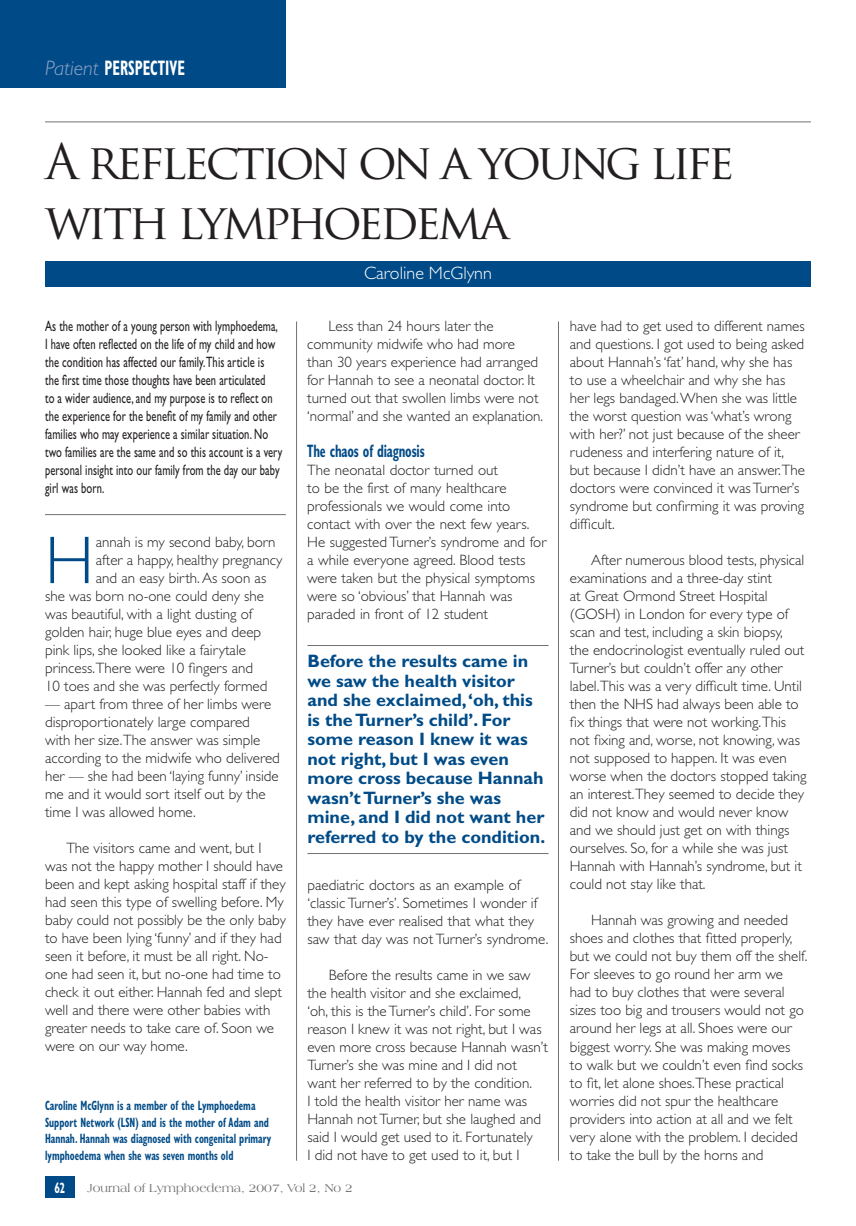
<style>
.page{position:relative;width:856px;height:1226px;background:#fff}
.page>*{position:absolute;margin:0;border:0;box-sizing:border-box;transform-origin:0 0}
.t1{font:300 67.8px "Gill Sans";color:#004b87}
.t2{font:48px/60px "Trajan Pro";letter-spacing:-.075em;color:#231f20}
.t3{font:700 condensed 21px "Gill Sans";color:#fff;scale:.7 1}
.t4{font:700 18px/19.5px "Gill Sans";color:#004b87}
.t5{font:700 condensed 18px "Gill Sans";letter-spacing:-.01em;color:#004b87;scale:.7 1}
.t6{font:300 18px "Gill Sans";color:#fff}
.t7{font:300 15px/18px "Gill Sans";color:#231f20}
.t8{font:15px/18px "Gill Sans";letter-spacing:.01em;color:#231f20;scale:.7 1}
.t9{font:700 condensed 15px "Gill Sans";color:#fff;scale:.7 1}
.t10{font:700 condensed 13.5px/16.5px "Gill Sans";color:#004b87;scale:.7 1}
.t11{font:12px "Americana BT";color:#727172}
.s1{font-weight:300;font-style:italic;font-stretch:normal;color:#93a6ca}
</style>
<div class="page">
<hr style="left:296px;top:321px;width:1px;height:839px;background:#727172">
<hr style="left:558px;top:321px;width:1px;height:839px;background:#727172">
<hr style="left:45px;top:122px;width:765px;height:1px;background:#727172">
<div style="left:45px;top:261px;width:765px;height:26px;background:#004b87"></div>
<hr style="left:45px;top:514px;width:241px;height:1px;background:#727172">
<div style="left:0;top:0;width:286px;height:88px;background:#004b87"></div>
<div style="left:45px;top:1176px;width:30px;height:21px;background:#004b87"></div>
<hr style="left:307px;top:645px;width:241px;height:1px;background:#727172">
<hr style="left:307px;top:853px;width:241px;height:1px;background:#727172">
<h3 class="t3" style="left:45px;top:55px;width:201px"><span class="s1">Patient</span> PERSPECTIVE</h3>
<h2 class="t2" style="left:45px;top:131px;width:691px">A reflection on a young life with lymphoedema</h2>
<p class="t8" style="left:45px;top:317px;width:340px">As the mother of a young person with lymphoedema, I have often reflected on the life of my child and how the condition has affected our family. This article is<br>the first time those thoughts have been articulated<br>to a wider audience, and my purpose is to reflect on the experience for the benefit of my family and other families who may experience a similar situation. No two families are the same and so this account is a very personal insight into our family from the day our baby girl was born.</p>
<h1 class="t1" style="left:45px;top:522px;width:50px">H</h1>
<p class="t7" style="left:96px;top:533px;width:181px">annah is my second baby, born</p>
<p class="t7" style="left:96px;top:551px;width:188px">after a happy, healthy pregnancy</p>
<p class="t7" style="left:96px;top:569px;width:172px">and an easy birth. As soon as</p>
<p class="t7" style="left:45px;top:587px;width:220px">she was born no-one could deny she</p>
<p class="t7" style="left:45px;top:605px;width:209px">was beautiful, with a light dusting of</p>
<p class="t7" style="left:45px;top:623px;width:218px">golden hair, huge blue eyes and deep</p>
<p class="t7" style="left:45px;top:641px;width:202px">pink lips, she looked like a fairytale</p>
<p class="t7" style="left:45px;top:659px;width:209px">princess.There were 10 fingers and</p>
<p class="t7" style="left:45px;top:677px;width:224px">10 toes and she was perfectly formed</p>
<p class="t7" style="left:45px;top:695px;width:236px">— apart from three of her limbs were disproportionately large compared<br>with her size.The answer was simple according to the midwife who delivered her — she had been ‘laying funny’ inside me and it would sort itself out by the time I was allowed home.</p>
<p class="t7" style="left:45px;top:839px;width:242px;text-indent:21px">The visitors came and went, but I was not the happy mother I should have been and kept asking hospital staff if they had seen this type of swelling before. My baby could not possibly be the only baby to have been lying ‘funny’ and if they had seen it before, it must be all right. No&shy;one had seen it, but no-one had time to check it out either. Hannah fed and slept well and there were other babies with greater needs to take care of. Soon we were on our way home.</p>
<p class="t10" style="left:45px;top:1097px;width:324px">Caroline McGlynn is a member of the Lymphoedema Support Network (LSN) and is the mother of Adam and Hannah. Hannah was diagnosed with congenital primary lymphoedema when she was seven months old</p>
<p class="t6" style="left:364px;top:263px;width:129px">Caroline McGlynn</p>
<p class="t7" style="left:307px;top:317px;width:237px;text-indent:21px">Less than 24 hours later the community midwife who had more than 30 years experience had arranged for Hannah to see a neonatal doctor. It turned out that swollen limbs were not ‘normal’ and she wanted an explanation.</p>
<p class="t5" style="left:307px;top:440px;width:169px">The chaos of diagnosis</p>
<p class="t7" style="left:307px;top:461px;width:240px">The neonatal doctor turned out<br>to be the first of many healthcare professionals we would come into contact with over the next few years.<br>He suggested Turner’s syndrome and for a while everyone agreed. Blood tests were taken but the physical symptoms were so ‘obvious’ that Hannah was paraded in front of 12 student</p>
<p class="t4" style="left:307px;top:651px;width:239px">Before the results came in we saw the health visitor and she exclaimed, ‘oh, this is the Turner’s child’. For some reason I knew it was not right, but I was even more cross because Hannah wasn’t Turner’s she was mine, and I did not want her referred to by the condition.</p>
<p class="t7" style="left:307px;top:875px;width:242px">paediatric doctors as an example of ‘classic Turner’s’. Sometimes I wonder if they have ever realised that what they saw that day was not Turner’s syndrome.</p>
<p class="t7" style="left:307px;top:965px;width:242px;text-indent:21px">Before the results came in we saw the health visitor and she exclaimed,<br>‘oh, this is the Turner’s child’. For some reason I knew it was not right, but I was even more cross because Hannah wasn’t Turner’s she was mine and I did not want her referred to by the condition.<br>I told the health visitor her name was Hannah not Turner, but she laughed and said I would get used to it. Fortunately<br>I did not have to get used to it, but I</p>
<p class="t9" style="left:54px;top:1178px;width:17px">62</p>
<p class="t11" style="left:88px;top:1180px;width:267px">Journal of Lymphoedema, 2007, Vol 2, No 2</p>
<p class="t9" style="left:54px;top:1178px;width:9px">7</p>
<p class="t7" style="left:569px;top:317px;width:236px">have had to get used to different names and questions. I got used to being asked about Hannah’s ‘fat’ hand, why she has to use a wheelchair and why she has her legs bandaged. When she was little the worst question was ‘what’s wrong with her?’ not just because of the sheer rudeness and interfering nature of it, but because I didn’t have an answer.The doctors were convinced it was Turner’s syndrome but confirming it was proving difficult.</p>
<p class="t7" style="left:569px;top:551px;width:238px;text-indent:21px">After numerous blood tests, physical examinations and a three-day stint<br>at Great Ormond Street Hospital (GOSH) in London for every type of scan and test, including a skin biopsy,<br>the endocrinologist eventually ruled out Turner’s but couldn’t offer any other label.This was a very difficult time. Until then the NHS had always been able to fix things that were not working.This not fixing and, worse, not knowing, was not supposed to happen. It was even worse when the doctors stopped taking an interest.They seemed to decide they did not know and would never know and we should just get on with things ourselves. So, for a while she was just Hannah with Hannah’s syndrome, but it could not stay like that.</p>
<p class="t7" style="left:569px;top:911px;width:239px;text-indent:21px">Hannah was growing and needed shoes and clothes that fitted properly, but we could not buy them off the shelf.<br>For sleeves to go round her arm we had to buy clothes that were several sizes too big and trousers would not go around her legs at all. Shoes were our biggest worry. She was making moves<br>to walk but we couldn’t even find socks to fit, let alone shoes.These practical worries did not spur the healthcare providers into action at all and we felt very alone with the problem. I decided to take the bull by the horns and</p>
</div>
